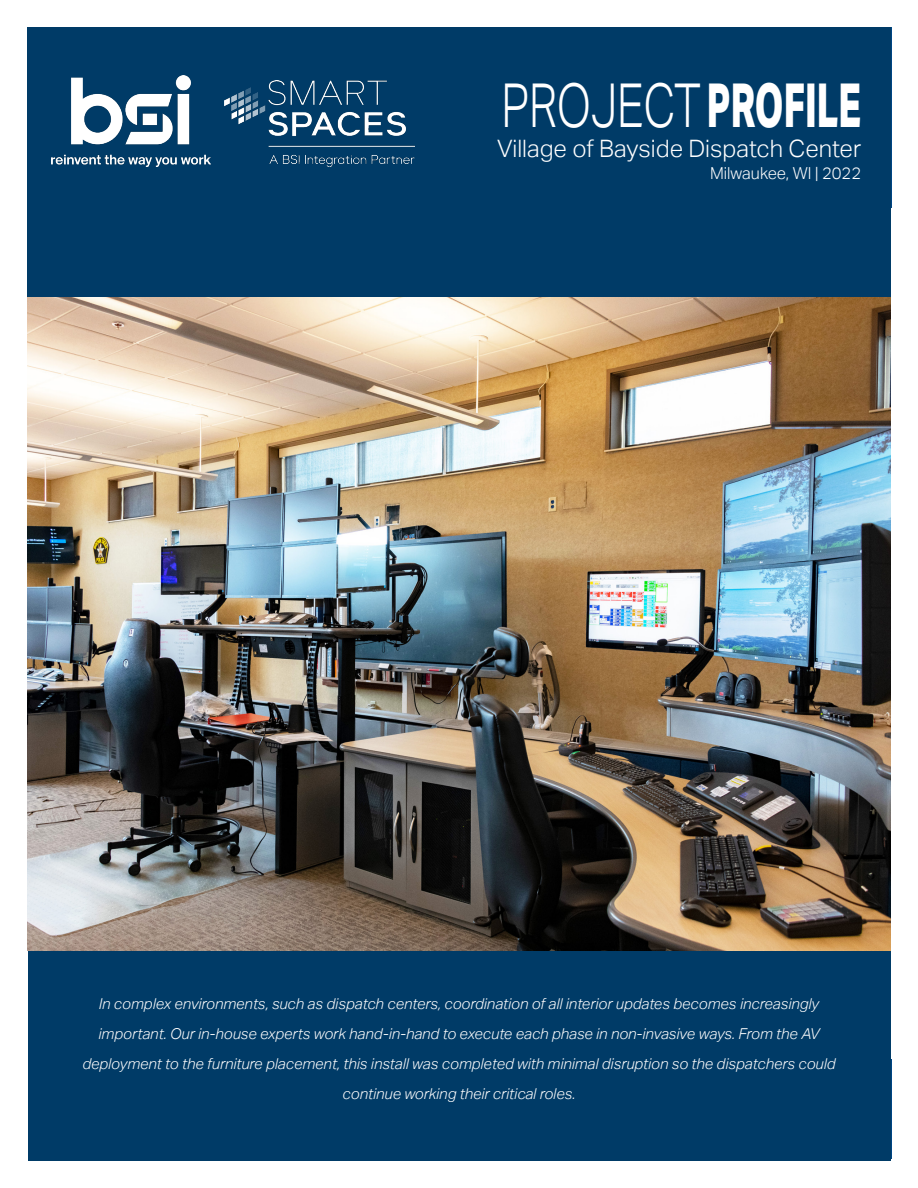
<style>
.page{position:relative;width:918px;height:1188px;background:#fff}
.page>*{position:absolute;margin:0;border:0;box-sizing:border-box;transform-origin:0 0}
.t1{font:300 60.45px "Aktiv Grotesk";letter-spacing:-.01em;color:#fff;scale:.75 1}
.t2{font:60.45px "Myriad Pro";color:#fff;scale:.75 1}
.t3{font:300 24px "Aktiv Grotesk";color:#fff}
.t4{font:24px "Myriad Pro";color:#fff}
.t5{font:300 16.5px "Aktiv Grotesk";color:#fff}
.t6{font:italic 300 15px/30px "Aktiv Grotesk";color:#fff;text-align:center}
.s1{font-weight:800}
</style>
<div class="page">
<div style="left:28px;top:858px;width:863px;height:303px;background:#003b67"></div>
<div style="left:27px;top:28px;width:864px;height:269px;background:#003b67"></div>
<img style="left:224px;top:81px;width:190px;height:85px">
<img style="left:27px;top:297px;width:864px;height:653px">
<img style="left:52px;top:76px;width:158px;height:91px">
<p class="t1" style="left:501px;top:70px;width:481px">PROJECT <span class="s1">PROFILE</span></p>
<p class="t3" style="left:497px;top:134px;width:366px">Village of Bayside Dispatch Center</p>
<p class="t5" style="left:710px;top:164px;width:153px">Milwaukee, WI | 2022</p>
<p class="t2" style="left:563px;top:74px;width:378px">PROJECT PROFIL</p>
<p class="t4" style="left:650px;top:137px;width:214px">Waukesha State Bank</p>
<p class="t6" style="left:82px;top:988px;width:755px">In complex environments, such as dispatch centers, coordination of all interior updates becomes increasingly important. Our in-house experts work hand-in-hand to execute each phase in non-invasive ways. From the AV deployment to the furniture placement, this install was completed with minimal disruption so the dispatchers could continue working their critical roles.</p>
</div>
